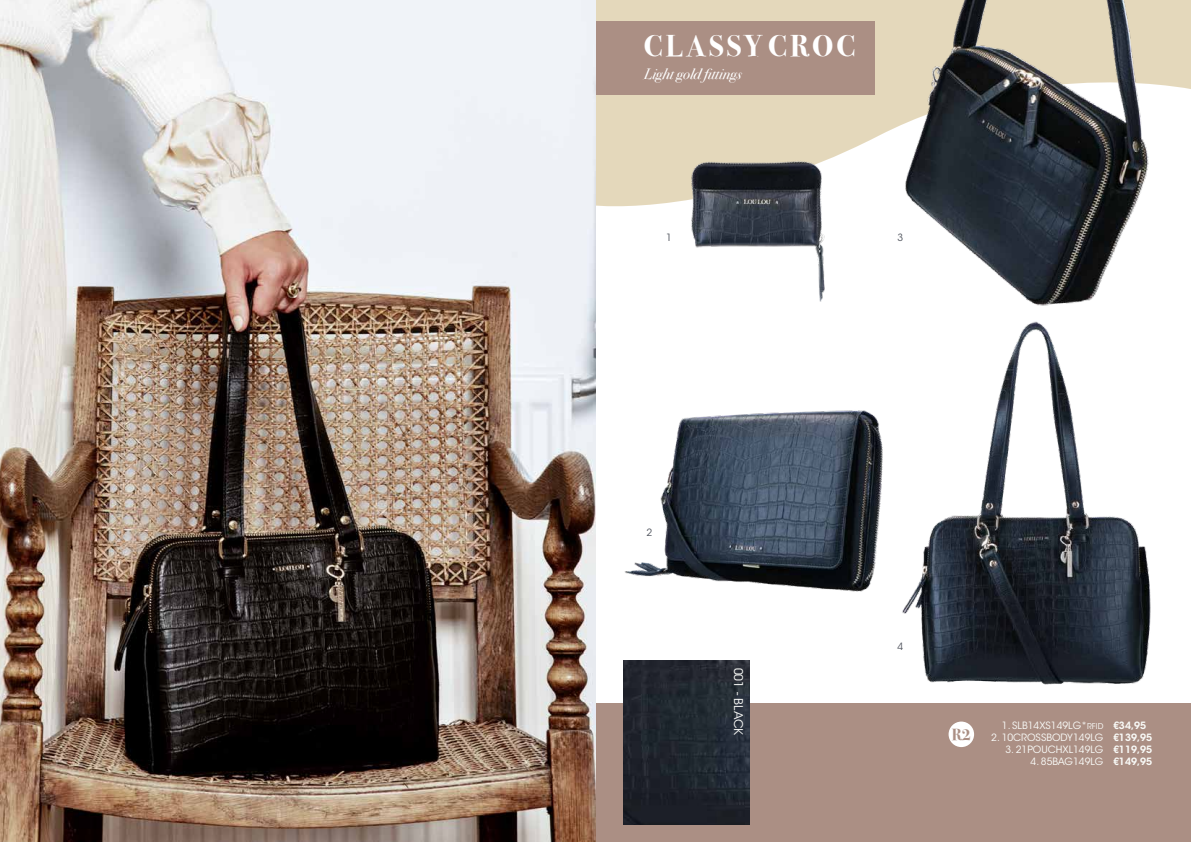
<style>
.page{position:relative;width:1191px;height:842px;background:#fff}
.page>*{position:absolute;margin:0;border:0;box-sizing:border-box;transform-origin:0 0}
.t1{font:700 30px "Bodoni Svty Two ITCTT";letter-spacing:.1em;color:#fff}
.t2{font:700 16px "Bodoni Svty Two ITCTT";color:#ab8f84}
.t3{font:italic 15px "Bodoni Svty Two ITCTT";color:#fff}
.t4{font:12px "ITC Avant Garde Std";color:#f9faf7}
.t5{font:10px "ITC Avant Garde Std";color:#f9faf7}
.t6{font:600 10px/12px "ITC Avant Garde Std";color:#f9faf7}
.t7{font:10px "ITC Avant Garde Std";color:#52565f}
.s1{font-size:8px}
</style>
<div class="page">
<svg style="left:595px;top:0;width:596px;height:207px;fill:#e4d8bb"></svg>
<img style="left:902px;top:321px;width:249px;height:364px">
<img style="left:897px;top:0;width:258px;height:306px">
<div style="left:595px;top:703px;width:596px;height:139px;background:#ab8f84"></div>
<div style="left:595px;top:21px;width:280px;height:74px;background:#ab8f84"></div>
<img style="left:624px;top:661px;width:125px;height:164px">
<img style="left:0;top:0;width:595px;height:842px">
<div style="left:948px;top:721px;width:26px;height:26px;background:#fff;border-radius:50%"></div>
<img style="left:624px;top:410px;width:259px;height:182px">
<img style="left:686px;top:153px;width:145px;height:149px">
<h1 class="t1" style="left:643px;top:21px;width:213px">CLASSY CROC</h1>
<h3 class="t3" style="left:643px;top:61px;width:99px">Light gold fittings</h3>
<p class="t7" style="left:666px;top:232px;width:7px">1</p>
<p class="t7" style="left:897px;top:232px;width:7px">3</p>
<p class="t7" style="left:646px;top:526px;width:7px">2</p>
<p class="t4" style="left:745px;top:667px;width:69px;rotate:90deg">001 - BLACK</p>
<p class="t7" style="left:897px;top:640px;width:7px">4</p>
<h2 class="t2" style="left:951px;top:721px;width:21px">R2</h2>
<p class="t5" style="left:1002px;top:719px;width:103px">1. SLB14XS149LG*<span class="s1">RFID</span></p>
<p class="t5" style="left:991px;top:731px;width:114px">2. 10CROSSBODY149LG</p>
<p class="t5" style="left:1005px;top:743px;width:99px">3. 21POUCHXL149LG</p>
<p class="t5" style="left:1030px;top:755px;width:74px">4. 85BAG149LG</p>
<p class="t6" style="left:1113px;top:719px;width:40px">€34,95 €139,95 €119,95 €149,95</p>
</div>
